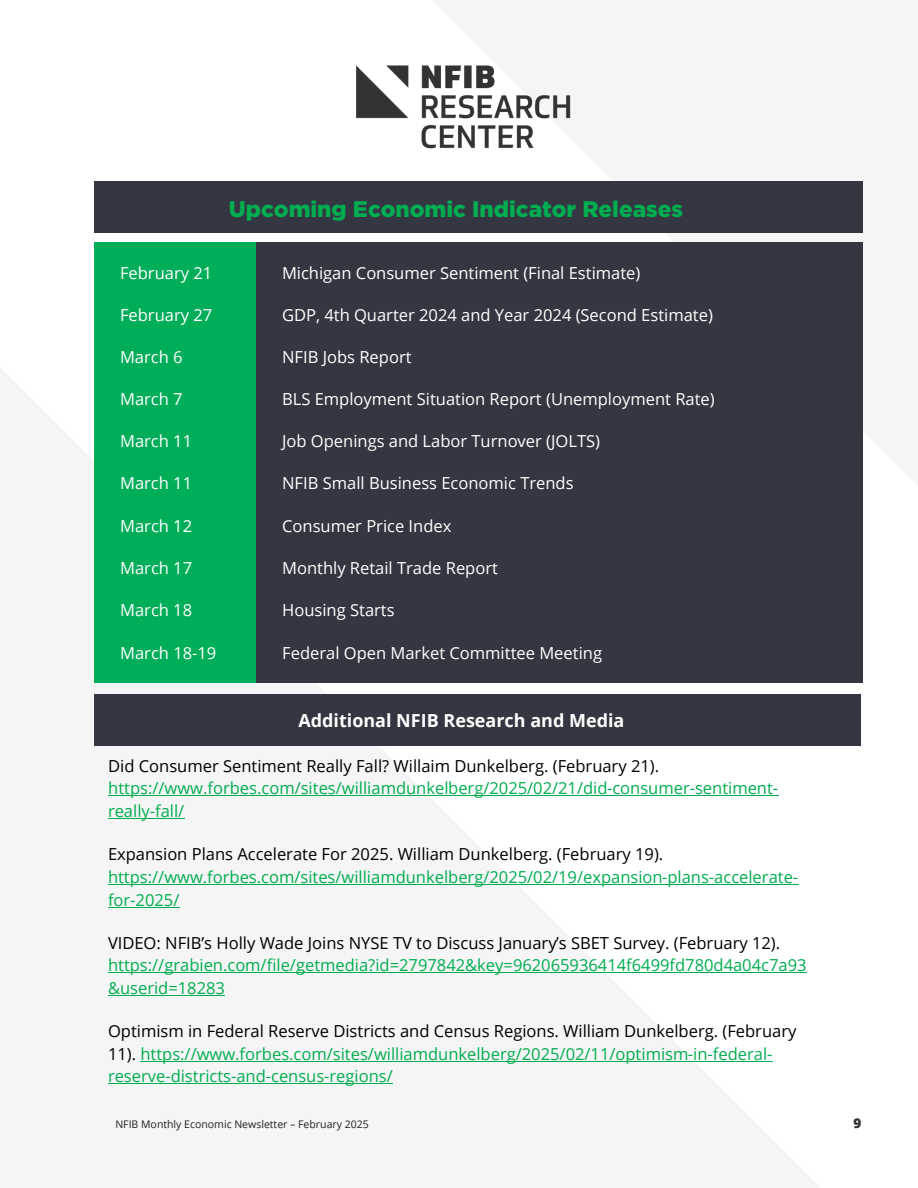
<style>
.page{position:relative;width:918px;height:1188px;background:#fff}
.page>*{position:absolute;margin:0;border:0;box-sizing:border-box;transform-origin:0 0}
.t1{font:900 22.5px "Gotham";color:#00ad50}
.t2{font:700 18px "Open Sans";color:#fff}
.t3{font:16.5px/23.1px "Open Sans";color:#00ad50}
.t4{font:16.5px "Open Sans";color:#fff}
.t5{font:16.5px "Open Sans";color:#000001}
.t6{font:800 13.5px "Open Sans";color:#333}
.t7{font:10.5px "Open Sans";color:#231f20}
.s1{color:#000001}
</style>
<div class="page">
<div style="left:95px;top:181px;width:768px;height:52px;background:#343741"></div>
<img style="left:356px;top:65px;width:215px;height:84px">
<div style="left:95px;top:242px;width:161px;height:441px;background:#00ad59"></div>
<div style="left:256px;top:242px;width:607px;height:441px;background:#343741"></div>
<div style="left:95px;top:694px;width:766px;height:52px;background:#343741"></div>
<hr style="left:108px;top:795px;width:670px;height:1px;background:#00ad50">
<hr style="left:108px;top:818px;width:76px;height:1px;background:#00ad50">
<hr style="left:108px;top:884px;width:690px;height:1px;background:#00ad50">
<hr style="left:108px;top:907px;width:71px;height:1px;background:#00ad50">
<hr style="left:108px;top:972px;width:698px;height:1px;background:#00ad50">
<hr style="left:108px;top:995px;width:117px;height:1px;background:#00ad50">
<hr style="left:140px;top:1061px;width:633px;height:1px;background:#00ad50">
<hr style="left:108px;top:1083px;width:285px;height:1px;background:#00ad50">
<h1 class="t1" style="left:229px;top:193px;width:456px">Upcoming Economic Indicator Releases</h1>
<p class="t4" style="left:120px;top:261px;width:94px">February 21</p>
<p class="t4" style="left:282px;top:261px;width:360px">Michigan Consumer Sentiment (Final Estimate)</p>
<p class="t4" style="left:120px;top:303px;width:94px">February 27</p>
<p class="t4" style="left:282px;top:303px;width:432px">GDP, 4th Quarter 2024 and Year 2024 (Second Estimate)</p>
<p class="t4" style="left:120px;top:345px;width:64px">March 6</p>
<p class="t4" style="left:282px;top:345px;width:131px">NFIB Jobs Report</p>
<p class="t4" style="left:120px;top:388px;width:64px">March 7</p>
<p class="t4" style="left:282px;top:388px;width:434px">BLS Employment Situation Report (Unemployment Rate)</p>
<p class="t4" style="left:120px;top:430px;width:74px">March 11</p>
<p class="t4" style="left:282px;top:430px;width:319px">Job Openings and Labor Turnover (JOLTS)</p>
<p class="t4" style="left:120px;top:472px;width:74px">March 11</p>
<p class="t4" style="left:282px;top:472px;width:293px">NFIB Small Business Economic Trends</p>
<p class="t4" style="left:120px;top:515px;width:74px">March 12</p>
<p class="t4" style="left:282px;top:515px;width:171px">Consumer Price Index</p>
<p class="t4" style="left:120px;top:557px;width:74px">March 17</p>
<p class="t4" style="left:282px;top:557px;width:217px">Monthly Retail Trade Report</p>
<p class="t4" style="left:120px;top:599px;width:74px">March 18</p>
<p class="t4" style="left:282px;top:599px;width:114px">Housing Starts</p>
<p class="t4" style="left:120px;top:641px;width:98px">March 18-19</p>
<p class="t4" style="left:282px;top:641px;width:321px">Federal Open Market Committee Meeting</p>
<p class="t2" style="left:298px;top:708px;width:328px">Additional NFIB Research and Media</p>
<p class="t5" style="left:108px;top:755px;width:552px">Did Consumer Sentiment Really Fall? Willaim Dunkelberg. (February 21).</p>
<p class="t3" style="left:108px;top:776px;width:672px">https://www.forbes.com/sites/williamdunkelberg/2025/02/21/did-consumer-sentiment&shy;really-fall/</p>
<p class="t5" style="left:108px;top:843px;width:557px">Expansion Plans Accelerate For 2025. William Dunkelberg. (February 19).</p>
<p class="t3" style="left:108px;top:865px;width:692px;line-height:22.6px">https://www.forbes.com/sites/williamdunkelberg/2025/02/19/expansion-plans-accelerate&shy;for-2025/</p>
<p class="t5" style="left:108px;top:932px;width:674px">VIDEO: NFIB’s Holly Wade Joins NYSE TV to Discuss January’s SBET Survey. (February 12).</p>
<p class="t3" style="left:108px;top:953px;width:700px">https://grabien.com/file/getmedia?id=2797842&amp;key=962065936414f6499fd780d4a04c7a93 &amp;userid=18283</p>
<p class="t3" style="left:108px;top:1020px;width:690px;line-height:22.5px"><span class="s1">Optimism in Federal Reserve Districts and Census Regions. William Dunkelberg. (February<br>11).</span> https://www.forbes.com/sites/williamdunkelberg/2025/02/11/optimism-in-federal&shy;reserve-districts-and-census-regions/</p>
<p class="t7" style="left:115px;top:1117px;width:255px">NFIB Monthly Economic Newsletter – February 2025</p>
<p class="t6" style="left:853px;top:1113px;width:9px">9</p>
</div>
